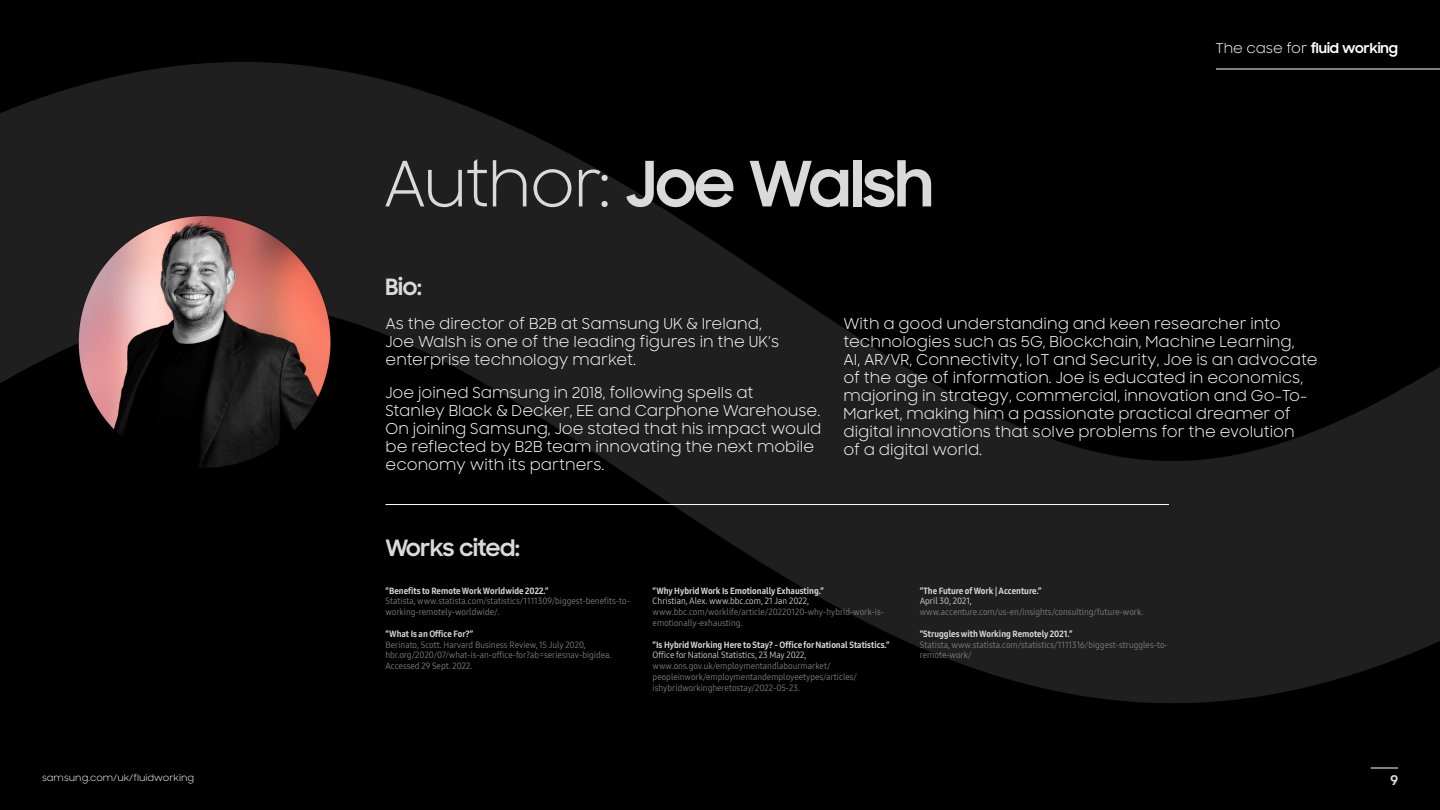
<style>
.page{position:relative;width:1440px;height:810px;background:#fff}
.page>*{position:absolute;margin:0;border:0;box-sizing:border-box;transform-origin:0 0}
.t1{font:700 62.47px "Samsung Sharp Sans";letter-spacing:-.015em;color:#dadada}
.t2{font:700 22.5px "Samsung Sharp Sans";letter-spacing:-.01em;color:#dadada}
.t3{font:15px/18px "Samsung Sharp Sans";color:#fff}
.t4{font:700 13.5px "Samsung Sharp Sans";color:#fff}
.t5{font:700 13.5px "Samsung Sharp Sans";color:#dadada}
.t6{font:9px/10.8px "Samsung One 400 C";color:#808080}
.t7{font:9px "Samsung One 800 C";color:#dadada}
.t8{font:9px "Samsung One 400 C";color:#dadada}
.t9{font:9px "Samsung Sharp Sans";color:#fff}
.s1{font-weight:400}
</style>
<div class="page">
<img style="left:0;top:0;width:1440px;height:810px">
<hr style="left:385px;top:504px;width:784px;height:1px;background:#fff">
<svg style="left:1371px;top:768px;width:27px;height:1px"></svg>
<hr style="left:1216px;top:69px;width:224px;height:1px;background:#fff">
<p class="t9" style="left:42px;top:772px;width:154px">samsung.com/uk/fluidworking</p>
<h1 class="t1" style="left:383px;top:138px;width:552px"><span class="s1">Author:</span> Joe Walsh</h1>
<h2 class="t2" style="left:386px;top:270px;width:38px">Bio:</h2>
<p class="t4" style="left:1215px;top:38px;width:184px"><span class="s1">The case for</span> fluid working</p>
<p class="t3" style="left:386px;top:314px;width:395px">As the director of B2B at Samsung UK &amp; Ireland,<br>Joe Walsh is one of the leading figures in the UK’s enterprise technology market.</p>
<p class="t3" style="left:386px;top:383px;width:437px">Joe joined Samsung in 2018, following spells at<br>Stanley Black &amp; Decker, EE and Carphone Warehouse.<br>On joining Samsung, Joe stated that his impact would be reflected by B2B team innovating the next mobile economy with its partners.</p>
<p class="t3" style="left:843px;top:314px;width:476px">With a good understanding and keen researcher into technologies such as 5G, Blockchain, Machine Learning,<br>AI, AR/VR, Connectivity, IoT and Security, Joe is an advocate of the age of information. Joe is educated in economics, majoring in strategy, commercial, innovation and Go-To-Market, making him a passionate practical dreamer of digital innovations that solve problems for the evolution<br>of a digital world.</p>
<h2 class="t2" style="left:386px;top:531px;width:136px">Works cited:</h2>
<p class="t7" style="left:386px;top:584px;width:165px">“Benefits to Remote Work Worldwide 2022.”</p>
<p class="t6" style="left:386px;top:596px;width:246px">Statista, www.statista.com/statistics/1111309/biggest-benefits-to&shy;working-remotely-worldwide/.</p>
<p class="t7" style="left:386px;top:628px;width:89px">“What Is an Office For?”</p>
<p class="t6" style="left:386px;top:639px;width:228px">Berinato, Scott. Harvard Business Review, 15 July 2020, hbr.org/2020/07/what-is-an-office-for?ab=seriesnav-bigidea.<br>Accessed 29 Sept. 2022.</p>
<p class="t7" style="left:653px;top:584px;width:173px">“Why Hybrid Work Is Emotionally Exhausting.”</p>
<p class="t8" style="left:653px;top:595px;width:158px">Christian, Alex. www.bbc.com, 21 Jan 2022,</p>
<p class="t6" style="left:653px;top:607px;width:233px">www.bbc.com/worklife/article/20220120-why-hybrid-work-is&shy;emotionally-exhausting.</p>
<p class="t7" style="left:653px;top:638px;width:238px">“Is Hybrid Working Here to Stay? - Office for National Statistics.”</p>
<p class="t8" style="left:653px;top:649px;width:155px">Office for National Statistics, 23 May 2022,</p>
<p class="t6" style="left:653px;top:661px;width:206px">www.ons.gov.uk/employmentandlabourmarket/ peopleinwork/employmentandemployeetypes/articles/ ishybridworkingheretostay/2022-05-23.</p>
<p class="t7" style="left:920px;top:584px;width:123px">“The Future of Work | Accenture.”</p>
<p class="t8" style="left:920px;top:595px;width:53px">April 30, 2021,</p>
<p class="t6" style="left:920px;top:607px;width:225px">www.accenture.com/us-en/insights/consulting/future-work.</p>
<p class="t7" style="left:920px;top:628px;width:154px">“Struggles with Working Remotely 2021.”</p>
<p class="t6" style="left:920px;top:639px;width:250px">Statista, www.statista.com/statistics/1111316/biggest-struggles-to&shy;remote-work/</p>
<p class="t5" style="left:1390px;top:770px;width:9px">9</p>
</div>
